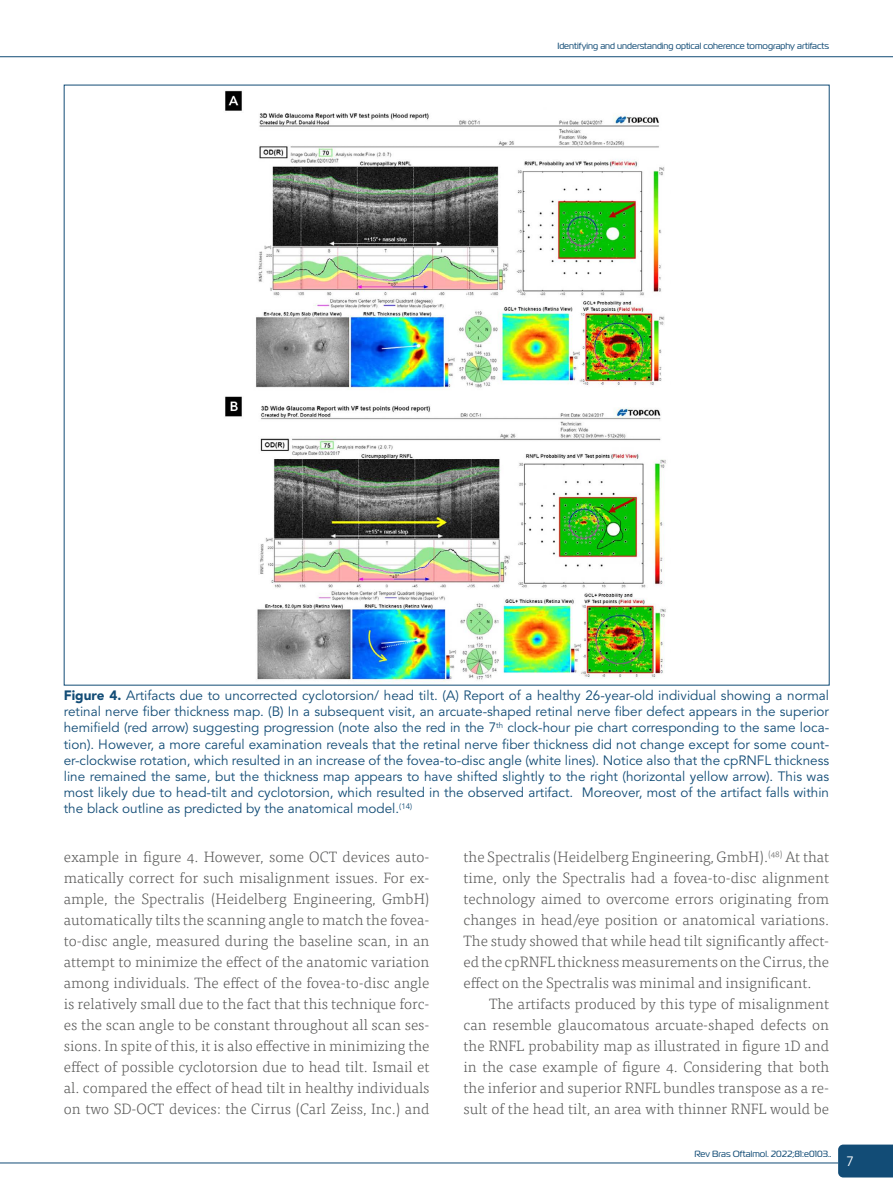
<style>
.page{position:relative;width:893px;height:1191px;background:#fff}
.page>*{position:absolute;margin:0;border:0;box-sizing:border-box;transform-origin:0 0}
.t1{font:300 15px/21px "Tisa Pro";color:#575756;text-align:justify}
.t2{font:13.5px/16.2px "Avenir LT Std";color:#124c76;text-align:justify}
.t3{font:13.5px "Avenir LT Std";color:#fff}
.t4{font:9px "Magistral";color:#124c76}
.s1{font-weight:900}
</style>
<div class="page">
<div style="left:838px;top:1144px;width:55px;height:33px;background:#124c76"></div>
<hr style="left:0;top:1162px;width:838px;height:1px;background:#124c76">
<hr style="left:0;top:56px;width:893px;height:1px;background:#124c76">
<img style="left:225px;top:90px;width:441px;height:592px">
<p class="t4" style="left:557px;top:41px;width:273px">Identifying and understanding optical coherence tomography artifacts</p>
<p class="t2" style="left:64px;top:687px;width:767px"><span class="s1">Figure 4.</span> Artifacts due to uncorrected cyclotorsion/ head tilt. (A) Report of a healthy 26-year-old individual showing a normal retinal nerve fiber thickness map. (B) In a subsequent visit, an arcuate-shaped retinal nerve fiber defect appears in the superior hemifield (red arrow) suggesting progression (note also the red in the 7<sup>th</sup> clock-hour pie chart corresponding to the same loca&shy;tion). However, a more careful examination reveals that the retinal nerve fiber thickness did not change except for some count&shy;er-clockwise rotation, which resulted in an increase of the fovea-to-disc angle (white lines). Notice also that the cpRNFL thickness line remained the same, but the thickness map appears to have shifted slightly to the right (horizontal yellow arrow). This was most likely due to head-tilt and cyclotorsion, which resulted in the observed artifact. Moreover, most of the artifact falls within the black outline as predicted by the anatomical model.<sup>(14)</sup></p>
<p class="t1" style="left:64px;top:846px;width:367px">example in figure 4. However, some OCT devices auto&shy;matically correct for such misalignment issues. For ex&shy;ample, the Spectralis (Heidelberg Engineering, GmbH) automatically tilts the scanning angle to match the fovea&shy;to-disc angle, measured during the baseline scan, in an attempt to minimize the effect of the anatomic variation among individuals. The effect of the fovea-to-disc angle is relatively small due to the fact that this technique forc&shy;es the scan angle to be constant throughout all scan ses&shy;sions. In spite of this, it is also effective in minimizing the effect of possible cyclotorsion due to head tilt. Ismail et al. compared the effect of head tilt in healthy individuals on two SD-OCT devices: the Cirrus (Carl Zeiss, Inc.) and</p>
<p class="t1" style="left:463px;top:846px;width:367px">the Spectralis (Heidelberg Engineering, GmbH).<sup>(48)</sup> At that time, only the Spectralis had a fovea-to-disc alignment technology aimed to overcome errors originating from changes in head/eye position or anatomical variations.<br>The study showed that while head tilt significantly affect&shy;ed the cpRNFL thickness measurements on the Cirrus, the effect on the Spectralis was minimal and insignificant.</p>
<p class="t1" style="left:463px;top:993px;width:367px;text-indent:26px">The artifacts produced by this type of misalignment can resemble glaucomatous arcuate-shaped defects on the RNFL probability map as illustrated in figure 1D and in the case example of figure 4. Considering that both the inferior and superior RNFL bundles transpose as a re&shy;sult of the head tilt, an area with thinner RNFL would be</p>
<p class="t4" style="left:694px;top:1147px;width:139px">Rev Bras Oftalmol. 2022;81:e0103..</p>
<p class="t3" style="left:847px;top:1153px;width:9px">7</p>
</div>
